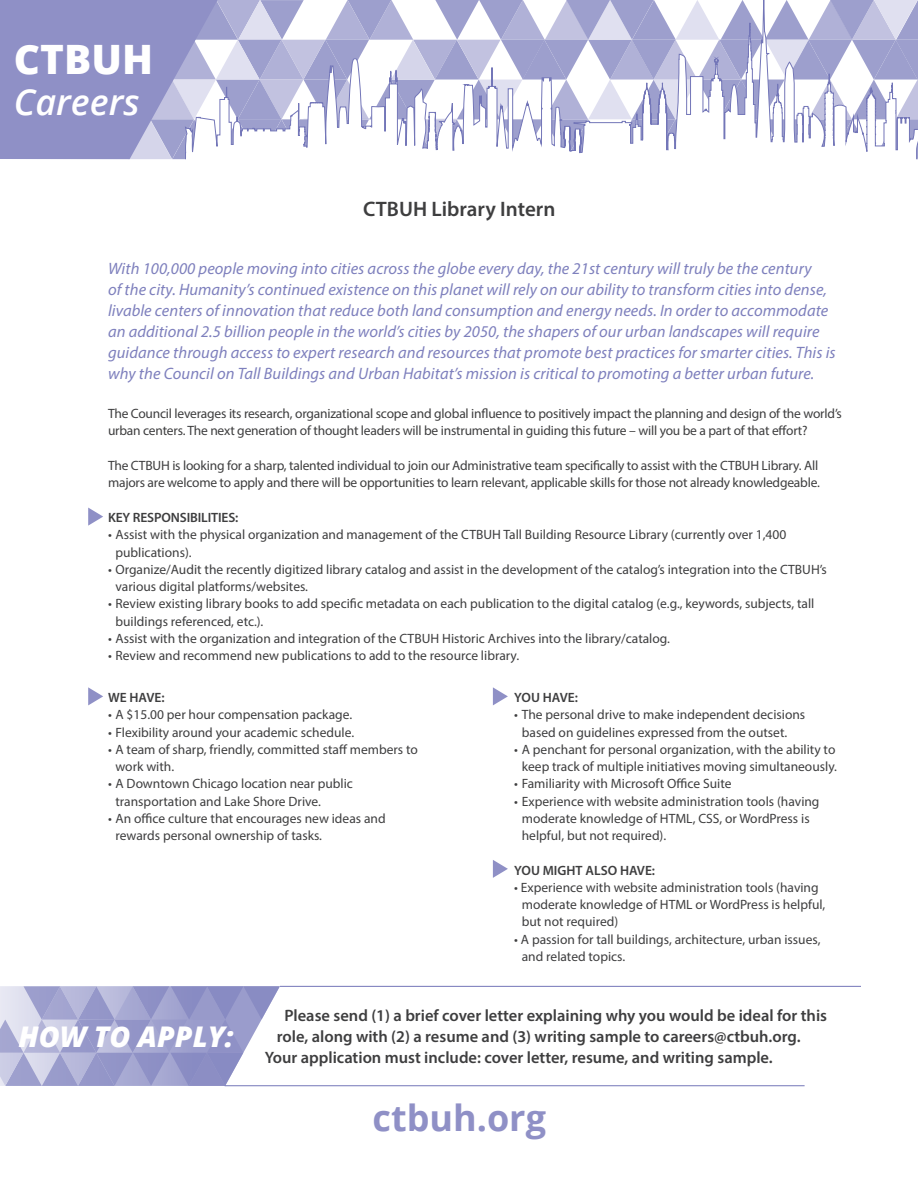
<style>
.page{position:relative;width:918px;height:1188px;background:#fff}
.page>*{position:absolute;margin:0;border:0;box-sizing:border-box;transform-origin:0 0}
.t1{font:800 40.5px "Open Sans";color:#fff}
.t2{font:700 36px "Open Sans";color:#8f90c6}
.t3{font:italic 600 36px "Open Sans";color:#fff}
.t4{font:italic 800 28.5px "Open Sans";color:#fff}
.t5{font:600 21px "Myriad Pro";color:#3e3e3f}
.t6{font:italic 16.5px/21px "Myriad Pro";letter-spacing:.005em;color:#7e80bd}
.t7{font:600 16.5px "Myriad Pro";color:#3e3e3f}
.t8{font:13.5px/17.2px "Myriad Pro";color:#3e3e3f}
.t9{font:600 13.5px "Myriad Pro";letter-spacing:-.01em;color:#3e3e3f}
</style>
<div class="page">
<svg style="left:0;top:0;width:185px;height:159px;background:#9394c8"></svg>
<svg style="left:185px;top:0;width:733px;height:160px"></svg>
<hr style="left:186px;top:158px;width:730px;height:4px;background:#fff">
<svg style="left:88px;top:687px;width:15px;height:18px"></svg>
<svg style="left:493px;top:687px;width:15px;height:18px"></svg>
<svg style="left:493px;top:860px;width:15px;height:18px"></svg>
<svg style="left:88px;top:508px;width:15px;height:18px"></svg>
<hr style="left:280px;top:986px;width:581px;height:1px;background:#7376b8">
<hr style="left:225px;top:1085px;width:580px;height:1px;background:#7376b8">
<svg style="left:0;top:986px;width:280px;height:100px;background:#acaed4"></svg>
<p class="t1" style="left:14px;top:29px;width:141px">CTBUH</p>
<p class="t3" style="left:14px;top:77px;width:127px">Careers</p>
<p class="t5" style="left:363px;top:196px;width:194px">CTBUH Library Intern</p>
<p class="t6" style="left:108px;top:258px;width:729px">With 100,000 people moving into cities across the globe every day, the 21st century will truly be the century<br>of the city. Humanity’s continued existence on this planet will rely on our ability to transform cities into dense, livable centers of innovation that reduce both land consumption and energy needs. In order to accommodate an additional 2.5 billion people in the world’s cities by 2050, the shapers of our urban landscapes will require guidance through access to expert research and resources that promote best practices for smarter cities. This is why the Council on Tall Buildings and Urban Habitat’s mission is critical to promoting a better urban future.</p>
<p class="t8" style="left:108px;top:405px;width:736px">The Council leverages its research, organizational scope and global influence to positively impact the planning and design of the world’s urban centers. The next generation of thought leaders will be instrumental in guiding this future – will you be a part of that effort?</p>
<p class="t8" style="left:108px;top:456px;width:713px">The CTBUH is looking for a sharp, talented individual to join our Administrative team specifically to assist with the CTBUH Library. All majors are welcome to apply and there will be opportunities to learn relevant, applicable skills for those not already knowledgeable.</p>
<p class="t9" style="left:108px;top:509px;width:132px">KEY RESPONSIBILITIES:</p>
<p class="t8" style="left:116px;top:526px;width:672px;text-indent:-8px">• Assist with the physical organization and management of the CTBUH Tall Building Resource Library (currently over 1,400 publications).</p>
<p class="t8" style="left:116px;top:561px;width:713px;text-indent:-8px">• Organize/Audit the recently digitized library catalog and assist in the development of the catalog’s integration into the CTBUH’s various digital platforms/websites.</p>
<p class="t8" style="left:116px;top:595px;width:700px;text-indent:-8px">• Review existing library books to add specific metadata on each publication to the digital catalog (e.g., keywords, subjects, tall buildings referenced, etc.).</p>
<p class="t8" style="left:108px;top:630px;width:564px">• Assist with the organization and integration of the CTBUH Historic Archives into the library/catalog.</p>
<p class="t8" style="left:108px;top:647px;width:413px">• Review and recommend new publications to add to the resource library.</p>
<p class="t9" style="left:108px;top:689px;width:58px">WE HAVE:</p>
<p class="t8" style="left:108px;top:706px;width:246px">• A $15.00 per hour compensation package.</p>
<p class="t8" style="left:108px;top:723px;width:248px">• Flexibility around your academic schedule.</p>
<p class="t8" style="left:116px;top:740px;width:304px;text-indent:-8px">• A team of sharp, friendly, committed staff members to work with.</p>
<p class="t8" style="left:116px;top:775px;width:239px;text-indent:-8px">• A Downtown Chicago location near public transportation and Lake Shore Drive.</p>
<p class="t8" style="left:116px;top:809px;width:272px;text-indent:-8px">• An office culture that encourages new ideas and rewards personal ownership of tasks.</p>
<p class="t9" style="left:514px;top:689px;width:65px">YOU HAVE:</p>
<p class="t8" style="left:522px;top:706px;width:285px;text-indent:-8px">• The personal drive to make independent decisions based on guidelines expressed from the outset.</p>
<p class="t8" style="left:514px;top:740px;width:324px;text-align:center">• A penchant for personal organization, with the ability to keep track of multiple initiatives moving simultaneously.</p>
<p class="t8" style="left:514px;top:775px;width:219px">• Familiarity with Microsoft Office Suite</p>
<p class="t8" style="left:522px;top:792px;width:299px;text-indent:-8px">• Experience with website administration tools (having moderate knowledge of HTML, CSS, or WordPress is helpful, but not required).</p>
<p class="t9" style="left:514px;top:861px;width:142px">YOU MIGHT ALSO HAVE:</p>
<p class="t8" style="left:522px;top:878px;width:305px;text-indent:-8px">• Experience with website administration tools (having moderate knowledge of HTML or WordPress is helpful, but not required)</p>
<p class="t8" style="left:522px;top:930px;width:300px;text-indent:-8px">• A passion for tall buildings, architecture, urban issues, and related topics.</p>
<p class="t4" style="left:18px;top:1015px;width:217px">HOW TO APPLY:</p>
<p class="t7" style="left:284px;top:1005px;width:544px">Please send (1) a brief cover letter explaining why you would be ideal for this</p>
<p class="t7" style="left:277px;top:1026px;width:525px">role, along with (2) a resume and (3) writing sample to careers@ctbuh.org.</p>
<p class="t7" style="left:265px;top:1047px;width:509px">Your application must include: cover letter, resume, and writing sample.</p>
<p class="t2" style="left:373px;top:1092px;width:175px">ctbuh.org</p>
</div>
